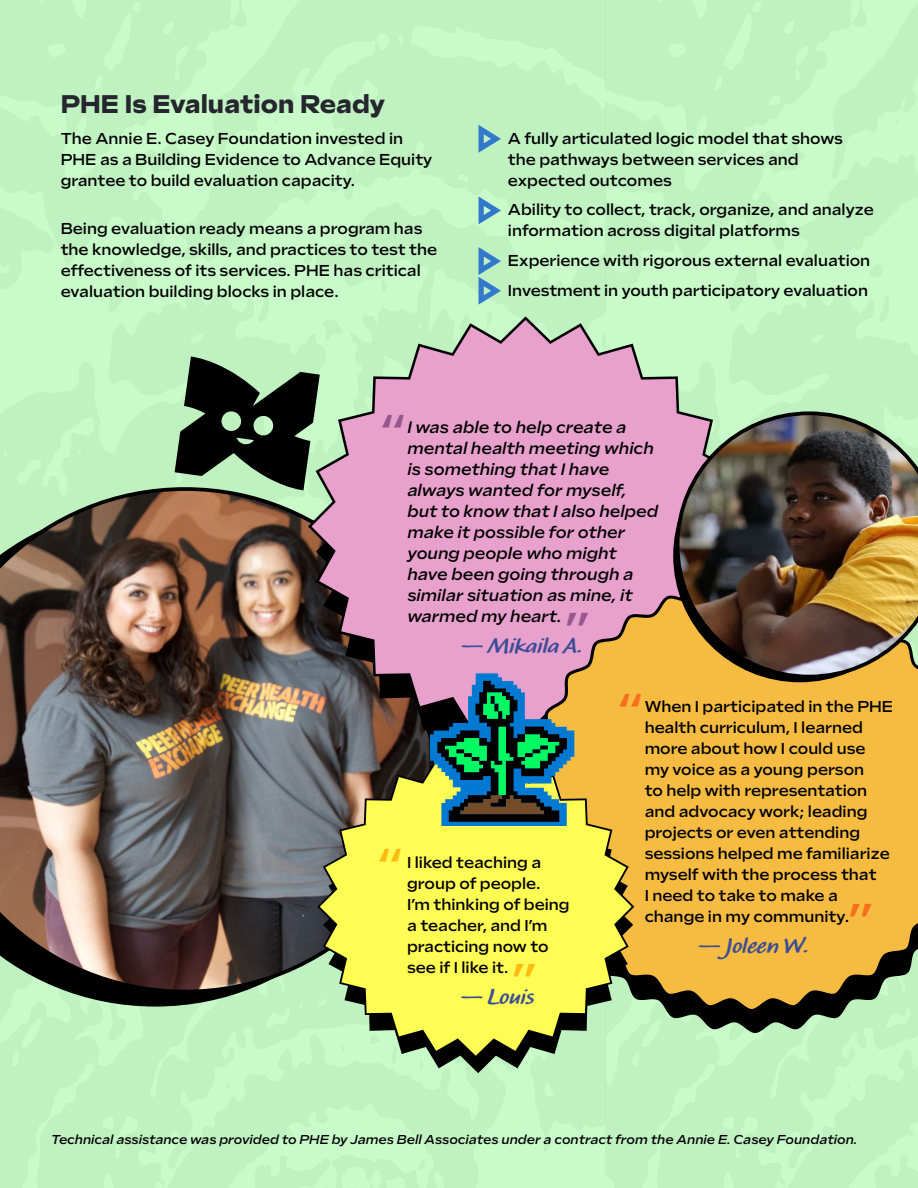
<style>
.page{position:relative;width:918px;height:1188px;background:#fff}
.page>*{position:absolute;margin:0;border:0;box-sizing:border-box;transform-origin:0 0}
.t1{font:500 48.75px "Sculpin";color:#94588f}
.t2{font:500 48.75px "Sculpin";color:#f76e1e}
.t3{font:500 48.75px "Sculpin";color:#fdba12}
.t4{font:900 25.5px "Sculpin";color:#25262e}
.t5{font:700 21.75px "Calliope MVB";color:#3b4d96}
.t6{font:italic 500 16.5px/21px "Sculpin";color:#000}
.t7{font:500 15.75px/21px "Sculpin";color:#000}
.t8{font:italic 500 12.9px "Sculpin";color:#000}
.s1{font-style:italic;font-size:16.5px}
</style>
<div class="page">
<img style="left:0;top:0;width:918px;height:1188px">
<svg style="left:474px;top:122px;width:32px;height:35px"></svg>
<svg style="left:474px;top:194px;width:32px;height:35px"></svg>
<svg style="left:474px;top:245px;width:32px;height:64px;background:#99d1c4"></svg>
<img style="left:0;top:487px;width:317px;height:506px">
<svg style="left:308px;top:316px;width:435px;height:421px;background:#cea3ba"></svg>
<svg style="left:634px;top:1013px;width:284px;height:20px;background:#89ac89"></svg>
<svg style="left:527px;top:580px;width:391px;height:433px;background:#e6b14c"></svg>
<svg style="left:323px;top:1058px;width:310px;height:15px;background:#afdcb0"></svg>
<svg style="left:317px;top:755px;width:317px;height:303px;background:#d7d658"></svg>
<svg style="left:175px;top:357px;width:145px;height:133px;background:#4b5e4b"></svg>
<svg style="left:673px;top:429px;width:245px;height:253px;background:#c89556"></svg>
<img style="left:676px;top:411px;width:242px;height:267px">
<svg style="left:430px;top:673px;width:144px;height:153px;background:#45736b"></svg>
<h2 class="t4" style="left:61px;top:89px;width:326px">PHE Is Evaluation Ready</h2>
<p class="t7" style="left:61px;top:128px;width:373px">The Annie E. Casey Foundation invested in<br>PHE as a Building Evidence to Advance Equity grantee to build evaluation capacity.</p>
<p class="t7" style="left:61px;top:218px;width:378px">Being evaluation ready means a program has the knowledge, skills, and practices to test the effectiveness of its services. PHE has critical evaluation building blocks in place.</p>
<p class="t7" style="left:508px;top:128px;width:336px">A fully articulated logic model that shows the pathways between services and expected outcomes</p>
<p class="t7" style="left:508px;top:199px;width:367px">Ability to collect, track, organize, and analyze information across digital platforms</p>
<p class="t7" style="left:508px;top:246px;width:364px;line-height:29.7px">Experience with rigorous external evaluation<br>Investment in youth participatory evaluation</p>
<h1 class="t1" style="left:381px;top:404px;width:26px">“</h1>
<p class="t6" style="left:407px;top:416px;width:252px">I was able to help create a mental health meeting which is something that I have always wanted for myself, but to know that I also helped make it possible for other young people who might have been going through a similar situation as mine, it warmed my heart.</p>
<h3 class="t5" style="left:461px;top:632px;width:123px">— Mikaila A.</h3>
<h1 class="t1" style="left:565px;top:602px;width:26px">”</h1>
<h1 class="t3" style="left:378px;top:838px;width:26px">“</h1>
<p class="t7" style="left:407px;top:852px;width:164px">I liked teaching a group of people.<br>I’m thinking of being a teacher, and I’m practicing now to see if I like it.</p>
<h3 class="t5" style="left:461px;top:983px;width:75px">— Louis</h3>
<h1 class="t3" style="left:512px;top:952px;width:26px">”</h1>
<h1 class="t2" style="left:618px;top:683px;width:26px">“</h1>
<p class="t7" style="left:645px;top:696px;width:250px">When I participated in the PHE health curriculum, I learned more about how I could use my voice as a young person<br>to help with representation and advocacy work; leading projects or even attending sessions helped me familiarize myself with the process that<br>I need to take to make a change in my community<span class="s1">.</span></p>
<h3 class="t5" style="left:699px;top:933px;width:112px">— Joleen W.</h3>
<h1 class="t2" style="left:849px;top:893px;width:26px">”</h1>
<p class="t8" style="left:51px;top:1132px;width:808px">Technical assistance was provided to PHE by James Bell Associates under a contract from the Annie E. Casey Foundation.</p>
</div>
